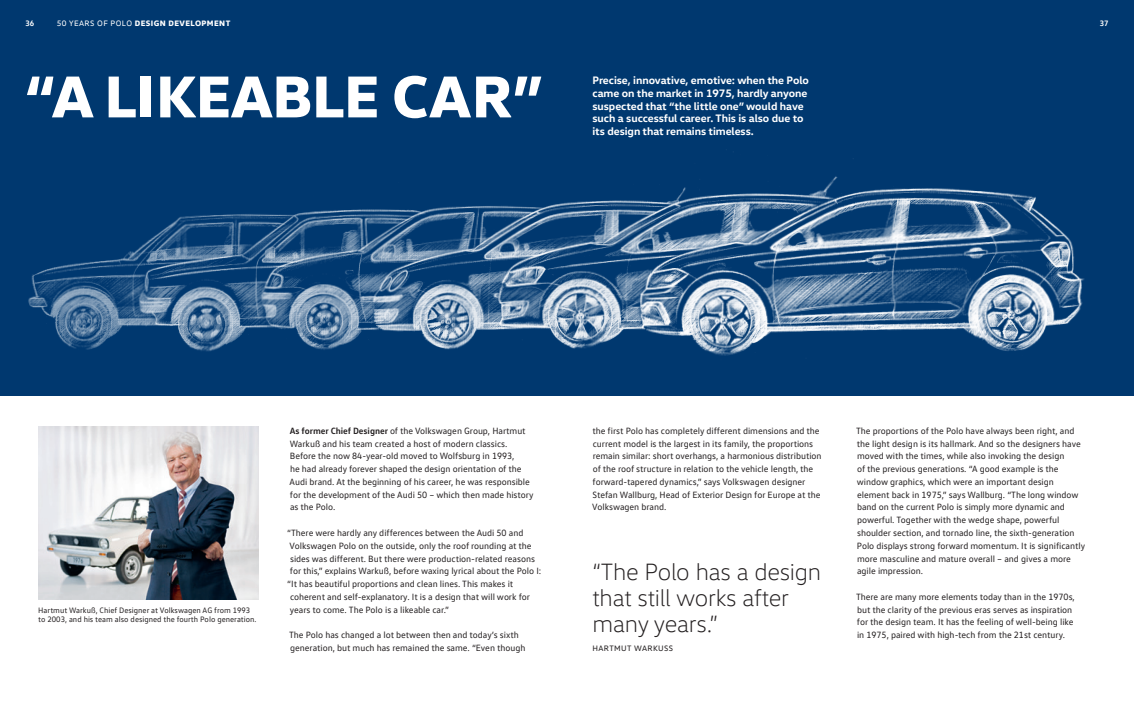
<style>
.page{position:relative;width:1134px;height:709px;background:#fff}
.page>*{position:absolute;margin:0;border:0;box-sizing:border-box;transform-origin:0 0}
.t1{font:800 60px "VW Head";letter-spacing:-.005em;color:#fff}
.t2{font:300 24px/26px "VW Head";letter-spacing:-.01em;color:#231f20}
.t3{font:700 11px/12.7px "VW Head";letter-spacing:-.005em;color:#fff}
.t4{font:9.2px/12.8px "VW Text";letter-spacing:-.005em;color:#231f20}
.t5{font:8px/9.6px "VW Text";color:#231f20}
.t6{font:800 8px "VW Head";letter-spacing:.05em;color:#fff}
.t7{font:8px "VW Head";letter-spacing:.05em;color:#231f20}
.t8{font:700 8px "VW Text";color:#fff}
.s1{font-weight:400}
.s2{font-weight:700}
</style>
<div class="page">
<div style="left:0;top:0;width:1134px;height:395px;background:#00386f"></div>
<img style="left:28px;top:158px;width:1057px;height:198px">
<img style="left:38px;top:427px;width:221px;height:173px">
<p class="t8" style="left:26px;top:18px;width:10px">36</p>
<p class="t6" style="left:57px;top:17px;width:175px"><span class="s1">50 YEARS OF POLO</span> DESIGN DEVELOPMENT</p>
<p class="t8" style="left:1100px;top:18px;width:10px">37</p>
<h1 class="t1" style="left:25px;top:56px;width:519px">“A LIKEABLE CAR”</h1>
<p class="t3" style="left:592px;top:73px;width:218px">Precise, innovative, emotive: when the Polo came on the market in 1975, hardly anyone suspected that “the little one” would have such a successful career. This is also due to its design that remains timeless.</p>
<p class="t5" style="left:38px;top:605px;width:220px">Hartmut Warkuß, Chief Designer at Volkswagen AG from 1993 to 2003, and his team also designed the fourth Polo generation.</p>
<p class="t4" style="left:290px;top:424px;width:245px"><span class="s2">As former Chief Designer</span> of the Volkswagen Group, Hartmut Warkuß and his team created a host of modern classics.<br>Before the now 84-year-old moved to Wolfsburg in 1993,<br>he had already forever shaped the design orientation of the Audi brand. At the beginning of his career, he was responsible for the development of the Audi 50 – which then made history as the Polo.</p>
<p class="t4" style="left:287px;top:526px;width:238px">“There were hardly any differences between the Audi 50 and</p>
<p class="t4" style="left:290px;top:539px;width:243px">Volkswagen Polo on the outside, only the roof rounding at the</p>
<p class="t4" style="left:290px;top:551px;width:246px">sides was different. But there were production-related reasons</p>
<p class="t4" style="left:290px;top:564px;width:253px">for this,” explains Warkuß, before waxing lyrical about the Polo I:</p>
<p class="t4" style="left:287px;top:577px;width:228px">“It has beautiful proportions and clean lines. This makes it</p>
<p class="t4" style="left:290px;top:590px;width:241px">coherent and self-explanatory. It is a design that will work for</p>
<p class="t4" style="left:290px;top:602px;width:161px">years to come. The Polo is a likeable car.”</p>
<p class="t4" style="left:289px;top:628px;width:238px">The Polo has changed a lot between then and today’s sixth generation, but much has remained the same. “Even though</p>
<p class="t4" style="left:592px;top:424px;width:231px">the first Polo has completely different dimensions and the current model is the largest in its family, the proportions remain similar: short overhangs, a harmonious distribution of the roof structure in relation to the vehicle length, the forward-tapered dynamics,” says Volkswagen designer Stefan Wallburg, Head of Exterior Design for Europe at the Volkswagen brand.</p>
<p class="t4" style="left:856px;top:424px;width:231px">The proportions of the Polo have always been right, and the light design is its hallmark. And so the designers have moved with the times, while also invoking the design<br>of the previous generations. “A good example is the window graphics, which were an important design element back in 1975,” says Wallburg. “The long window band on the current Polo is simply more dynamic and powerful. Together with the wedge shape, powerful shoulder section, and tornado line, the sixth-generation Polo displays strong forward momentum. It is significantly more masculine and mature overall – and gives a more agile impression.</p>
<p class="t4" style="left:856px;top:590px;width:220px">There are many more elements today than in the 1970s, but the clarity of the previous eras serves as inspiration for the design team. It has the feeling of well-being like in 1975, paired with high-tech from the 21st century.</p>
<h2 class="t2" style="left:592px;top:559px;width:230px">“The Polo has a design that still works after many years.”</h2>
<p class="t7" style="left:592px;top:643px;width:82px">HARTMUT WARKUSS</p>
</div>
